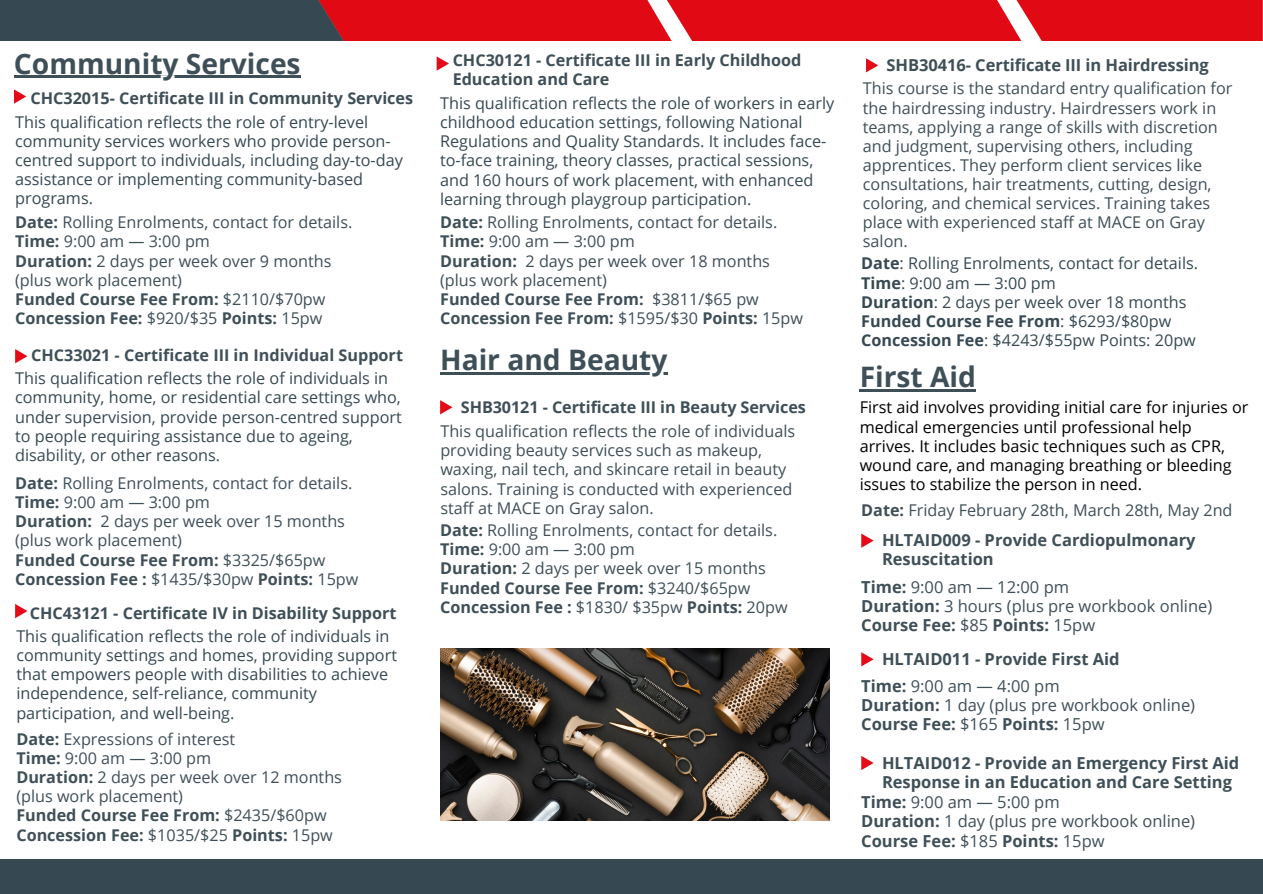
<style>
.page{position:relative;width:1263px;height:894px;background:#fff}
.page>*{position:absolute;margin:0;border:0;box-sizing:border-box;transform-origin:0 0}
.t1{font:700 28.2px "Open Sans";color:#3f4f58}
.t2{font:700 16.5px/19.2px "Open Sans";color:#3f4f58}
.t3{font:16.5px "Open Sans";color:#3f4f58}
.t4{font:16.2px/19.2px "Open Sans";color:#3f4f58}
.t5{font:16.2px/19.2px "Open Sans";color:#364952}
.t6{font:700 16.2px/19.2px "Open Sans";color:#3f4f58}
.t7{font:16.2px/19.2px "Open Sans";color:#000}
.t8{font:700 16.2px "Open Sans";color:#364952}
.s1{font-weight:700}
.s2{font-weight:400}
</style>
<div class="page">
<div style="left:0;top:0;width:419px;height:40px;background:#364952"></div>
<div style="left:0;top:858px;width:1263px;height:35px;background:#364952"></div>
<div style="left:318px;top:0;width:944px;height:40px;background:#e10a14"></div>
<svg style="left:861px;top:756px;width:13px;height:14px"></svg>
<svg style="left:861px;top:533px;width:13px;height:14px"></svg>
<svg style="left:861px;top:652px;width:13px;height:14px"></svg>
<svg style="left:866px;top:58px;width:12px;height:14px"></svg>
<svg style="left:440px;top:400px;width:12px;height:14px"></svg>
<svg style="left:15px;top:349px;width:13px;height:14px"></svg>
<svg style="left:15px;top:604px;width:13px;height:14px"></svg>
<svg style="left:14px;top:89px;width:12px;height:15px"></svg>
<svg style="left:437px;top:56px;width:12px;height:15px"></svg>
<img style="left:440px;top:648px;width:389px;height:172px">
<hr style="left:440px;top:372px;width:227px;height:3px;background:#3f4f58">
<hr style="left:860px;top:389px;width:116px;height:2px;background:#3f4f58">
<hr style="left:14px;top:76px;width:287px;height:2px;background:#3f4f58">
<p class="t1" style="left:14px;top:43px;width:288px">Community Services</p>
<h2 class="t6" style="left:30px;top:88px;width:384px">CHC32015- Certificate III in Community Services</h2>
<p class="t5" style="left:15px;top:112px;width:389px">This qualification reflects the role of entry-level community services workers who provide person&shy;centred support to individuals, including day-to-day assistance or implementing community-based programs.</p>
<p class="t4" style="left:15px;top:212px;width:339px"><span class="s1">Date:</span> Rolling Enrolments, contact for details.</p>
<p class="t4" style="left:15px;top:231px;width:196px"><span class="s1">Time:</span> 9:00 am — 3:00 pm</p>
<p class="t4" style="left:15px;top:251px;width:318px"><span class="s1">Duration:</span> 2 days per week over 9 months</p>
<p class="t4" style="left:15px;top:270px;width:168px">(plus work placement)</p>
<p class="t6" style="left:15px;top:289px;width:312px">Funded Course Fee From: <span class="s2">$2110/$70pw</span></p>
<p class="t6" style="left:15px;top:308px;width:309px">Concession Fee: <span class="s2">$920/$35</span> Points: <span class="s2">15pw</span></p>
<p class="t6" style="left:31px;top:344px;width:373px">CHC33021 - Certificate III in Individual Support</p>
<p class="t5" style="left:15px;top:368px;width:388px">This qualification reflects the role of individuals in community, home, or residential care settings who, under supervision, provide person-centred support to people requiring assistance due to ageing, disability, or other reasons.</p>
<h2 class="t4" style="left:15px;top:473px;width:339px"><span class="s1">Date:</span> Rolling Enrolments, contact for details.</h2>
<p class="t4" style="left:15px;top:492px;width:196px"><span class="s1">Time:</span> 9:00 am — 3:00 pm</p>
<p class="t4" style="left:15px;top:511px;width:331px"><span class="s1">Duration:</span> 2 days per week over 15 months</p>
<p class="t4" style="left:15px;top:530px;width:168px">(plus work placement)</p>
<p class="t6" style="left:15px;top:549px;width:312px">Funded Course Fee From: <span class="s2">$3325/$65pw</span></p>
<p class="t6" style="left:15px;top:568px;width:345px">Concession Fee : <span class="s2">$1435/$30pw</span> Points: <span class="s2">15pw</span></p>
<p class="t6" style="left:30px;top:602px;width:368px">CHC43121 - Certificate IV in Disability Support</p>
<p class="t5" style="left:16px;top:626px;width:382px">This qualification reflects the role of individuals in community settings and homes, providing support that empowers people with disabilities to achieve independence, self-reliance, community participation, and well-being.</p>
<p class="t4" style="left:16px;top:728px;width:220px"><span class="s1">Date:</span> Expressions of interest</p>
<h1 class="t4" style="left:16px;top:747px;width:196px"><span class="s1">Time:</span> 9:00 am — 3:00 pm</h1>
<p class="t4" style="left:16px;top:767px;width:327px"><span class="s1">Duration:</span> 2 days per week over 12 months</p>
<p class="t4" style="left:16px;top:786px;width:168px">(plus work placement)</p>
<h2 class="t6" style="left:16px;top:805px;width:312px">Funded Course Fee From: <span class="s2">$2435/$60pw</span></h2>
<p class="t6" style="left:16px;top:824px;width:318px">Concession Fee: <span class="s2">$1035/$25</span> Points: <span class="s2">15pw</span></p>
<p class="t6" style="left:453px;top:50px;width:350px">CHC30121 - Certificate III in Early Childhood<br>Education and Care</p>
<p class="t5" style="left:440px;top:93px;width:396px">This qualification reflects the role of workers in early childhood education settings, following National Regulations and Quality Standards. It includes face&shy;to-face training, theory classes, practical sessions, and 160 hours of work placement, with enhanced learning through playgroup participation.</p>
<p class="t4" style="left:440px;top:212px;width:339px"><span class="s1">Date:</span> Rolling Enrolments, contact for details.</p>
<h1 class="t4" style="left:440px;top:231px;width:196px"><span class="s1">Time:</span> 9:00 am — 3:00 pm</h1>
<h2 class="t4" style="left:440px;top:251px;width:331px"><span class="s1">Duration:</span> 2 days per week over 18 months</h2>
<p class="t4" style="left:440px;top:270px;width:168px">(plus work placement)</p>
<p class="t6" style="left:440px;top:289px;width:320px">Funded Course Fee From: <span class="s2">$3811/$65 pw</span></p>
<p class="t6" style="left:440px;top:308px;width:364px">Concession Fee From: <span class="s2">$1595/$30</span> Points: <span class="s2">15pw</span></p>
<p class="t1" style="left:440px;top:340px;width:229px">Hair and Beauty</p>
<p class="t6" style="left:461px;top:397px;width:347px">SHB30121 - Certificate III in Beauty Services</p>
<p class="t4" style="left:440px;top:421px;width:356px">This qualification reflects the role of individuals providing beauty services such as makeup, waxing, nail tech, and skincare retail in beauty salons. Training is conducted with experienced staff at MACE on Gray salon.</p>
<p class="t4" style="left:440px;top:520px;width:339px"><span class="s1">Date:</span> Rolling Enrolments, contact for details.</p>
<p class="t4" style="left:440px;top:539px;width:196px"><span class="s1">Time:</span> 9:00 am — 3:00 pm</p>
<p class="t4" style="left:440px;top:558px;width:327px"><span class="s1">Duration:</span> 2 days per week over 15 months</p>
<p class="t6" style="left:440px;top:577px;width:312px">Funded Course Fee From: <span class="s2">$3240/$65pw</span></p>
<p class="t6" style="left:440px;top:596px;width:349px">Concession Fee : <span class="s2">$1830/ $35pw</span> Points: <span class="s2">20pw</span></p>
<p class="t2" style="left:887px;top:55px;width:324px">SHB30416- Certificate III in Hairdressing</p>
<p class="t4" style="left:863px;top:78px;width:371px">This course is the standard entry qualification for the hairdressing industry. Hairdressers work in teams, applying a range of skills with discretion and judgment, supervising others, including apprentices. They perform client services like consultations, hair treatments, cutting, design, coloring, and chemical services. Training takes place with experienced staff at MACE on Gray salon.</p>
<h2 class="t5" style="left:861px;top:253px;width:338px"><span class="s1">Date</span>: Rolling Enrolments, contact for details.</h2>
<p class="t5" style="left:861px;top:272px;width:196px"><span class="s1">Time</span>: 9:00 am — 3:00 pm</p>
<p class="t5" style="left:861px;top:292px;width:327px"><span class="s1">Duration</span>: 2 days per week over 18 months</p>
<p class="t8" style="left:861px;top:309px;width:311px">Funded Course Fee From<span class="s2">: $6293/$80pw</span></p>
<h2 class="t5" style="left:861px;top:330px;width:336px"><span class="s1">Concession Fee</span>: $4243/$55pw Points: 20pw</h2>
<h2 class="t1" style="left:860px;top:357px;width:118px">First Aid</h2>
<p class="t7" style="left:860px;top:397px;width:390px">First aid involves providing initial care for injuries or medical emergencies until professional help arrives. It includes basic techniques such as CPR, wound care, and managing breathing or bleeding issues to stabilize the person in need.</p>
<p class="t4" style="left:861px;top:500px;width:373px"><span class="s1">Date:</span> Friday February 28th, March 28th, May 2nd</p>
<p class="t2" style="left:882px;top:530px;width:315px">HLTAID009 - Provide Cardiopulmonary<br>Resuscitation</p>
<p class="t3" style="left:861px;top:575px;width:209px"><span class="s1">Time:</span> 9:00 am — 12:00 pm</p>
<p class="t3" style="left:861px;top:594px;width:353px"><span class="s1">Duration:</span> 3 hours (plus pre workbook online)</p>
<p class="t2" style="left:861px;top:615px;width:235px">Course Fee: <span class="s2">$85</span> Points: <span class="s2">15pw</span></p>
<p class="t2" style="left:882px;top:648px;width:239px">HLTAID011 - Provide First Aid</p>
<p class="t3" style="left:861px;top:673px;width:200px"><span class="s1">Time:</span> 9:00 am — 4:00 pm</p>
<h2 class="t3" style="left:861px;top:692px;width:335px"><span class="s1">Duration:</span> 1 day (plus pre workbook online)</h2>
<p class="t2" style="left:861px;top:713px;width:245px">Course Fee: <span class="s2">$165</span> Points: <span class="s2">15pw</span></p>
<p class="t2" style="left:882px;top:752px;width:359px">HLTAID012 - Provide an Emergency First Aid<br>Response in an Education and Care Setting</p>
<h1 class="t3" style="left:861px;top:790px;width:200px"><span class="s1">Time:</span> 9:00 am — 5:00 pm</h1>
<h2 class="t3" style="left:861px;top:809px;width:335px"><span class="s1">Duration:</span> 1 day (plus pre workbook online)</h2>
<p class="t2" style="left:861px;top:830px;width:245px">Course Fee: <span class="s2">$185</span> Points: <span class="s2">15pw</span></p>
</div>
